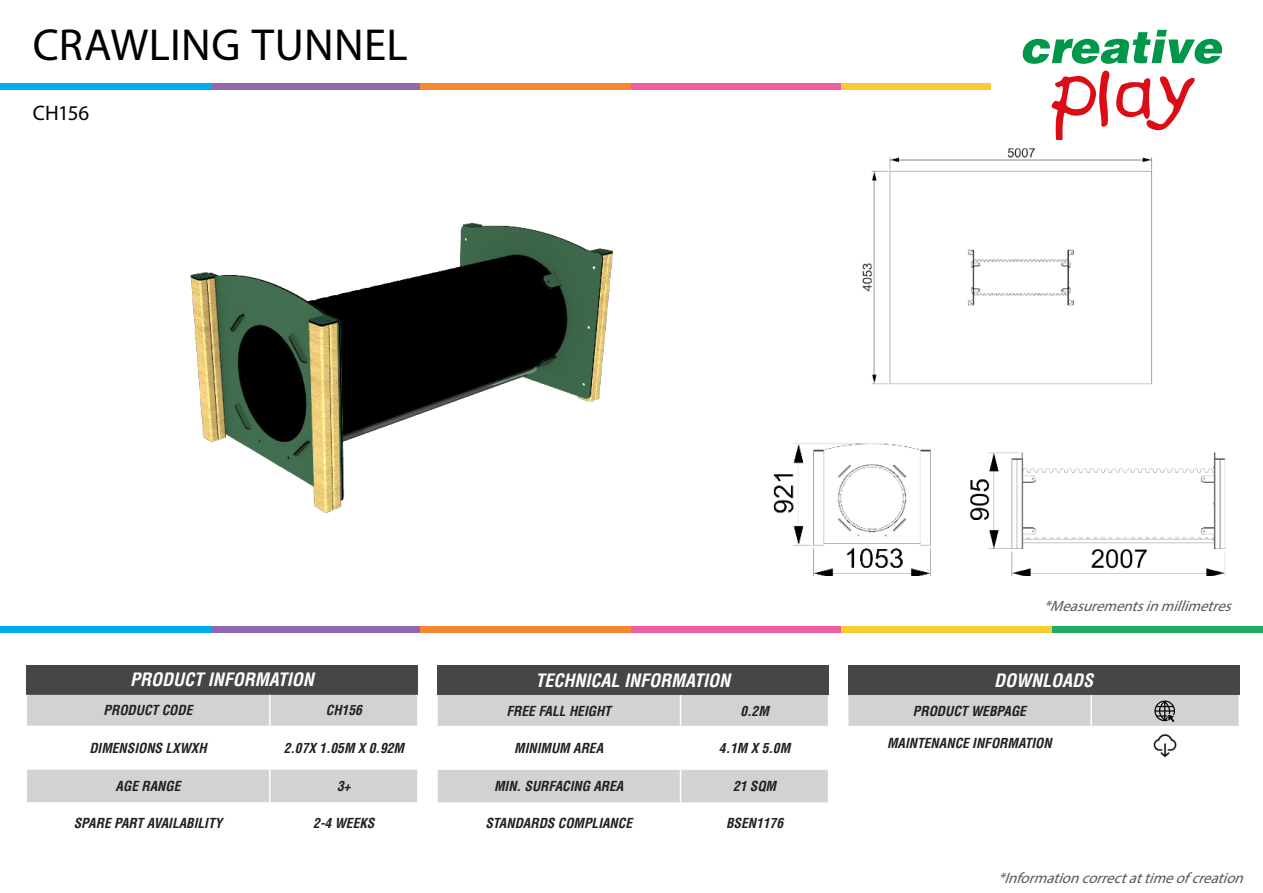
<style>
.page{position:relative;width:1263px;height:893px;background:#fff}
.page>*{position:absolute;margin:0;border:0;box-sizing:border-box;transform-origin:0 0}
.t1{font:45px "Myriad Pro";letter-spacing:.01em;color:#000}
.t2{font:21px "Myriad Pro";letter-spacing:-.015em;color:#000}
.t3{font:italic 700 condensed 18px "Helvetica LT Std";color:#fff}
.t4{font:italic 15px "Myriad Pro";color:#57585a}
.t5{font:italic 700 condensed 13.5px "Helvetica LT Std";color:#231f20}
</style>
<div class="page">
<div style="left:0;top:626px;width:211px;height:6px;background:#00aeef"></div>
<div style="left:211px;top:626px;width:210px;height:6px;background:#9068ad"></div>
<div style="left:420px;top:626px;width:211px;height:6px;background:#f58632"></div>
<div style="left:631px;top:626px;width:210px;height:6px;background:#f05ea2"></div>
<div style="left:841px;top:626px;width:211px;height:6px;background:#f8cc30"></div>
<div style="left:1052px;top:626px;width:211px;height:6px;background:#1cad63"></div>
<svg style="left:1051px;top:70px;width:58px;height:69px"></svg>
<svg style="left:1116px;top:76px;width:79px;height:54px"></svg>
<svg style="left:1022px;top:30px;width:201px;height:34px"></svg>
<img style="left:862px;top:148px;width:290px;height:237px">
<img style="left:970px;top:452px;width:256px;height:124px">
<div style="left:0;top:83px;width:211px;height:7px;background:#00aeef"></div>
<div style="left:211px;top:83px;width:210px;height:7px;background:#9068ad"></div>
<div style="left:420px;top:83px;width:211px;height:7px;background:#f58632"></div>
<div style="left:631px;top:83px;width:210px;height:7px;background:#f05ea2"></div>
<div style="left:841px;top:83px;width:150px;height:7px;background:#f8cc30"></div>
<img style="left:773px;top:443px;width:158px;height:133px">
<div style="left:26px;top:665px;width:392px;height:30px;background:#464646"></div>
<div style="left:27px;top:695px;width:390px;height:31px;background:#d1d2d4"></div>
<div style="left:27px;top:770px;width:390px;height:32px;background:#d1d2d4"></div>
<hr style="left:269px;top:695px;width:2px;height:31px;background:#fff">
<hr style="left:269px;top:770px;width:2px;height:32px;background:#fff">
<div style="left:437px;top:665px;width:392px;height:30px;background:#464646"></div>
<div style="left:438px;top:695px;width:390px;height:31px;background:#d1d2d4"></div>
<div style="left:438px;top:770px;width:390px;height:32px;background:#d1d2d4"></div>
<hr style="left:680px;top:695px;width:1px;height:31px;background:#fff">
<hr style="left:680px;top:770px;width:1px;height:32px;background:#fff">
<div style="left:848px;top:665px;width:391px;height:30px;background:#464646"></div>
<svg style="left:848px;top:695px;width:391px;height:39px"></svg>
<img style="left:1153px;top:734px;width:24px;height:24px">
<img style="left:190px;top:223px;width:423px;height:290px">
<h1 class="t1" style="left:33px;top:18px;width:376px">CRAWLING TUNNEL</h1>
<h2 class="t2" style="left:33px;top:100px;width:58px">CH156</h2>
<h3 class="t3" style="left:130px;top:670px;width:185px">PRODUCT INFORMATION</h3>
<p class="t5" style="left:104px;top:703px;width:90px">PRODUCT CODE</p>
<p class="t5" style="left:326px;top:703px;width:38px">CH156</p>
<p class="t5" style="left:89px;top:740px;width:119px">DIMENSIONS LXWXH</p>
<p class="t5" style="left:284px;top:740px;width:122px">2.07X 1.05M X 0.92M</p>
<p class="t5" style="left:116px;top:778px;width:66px">AGE RANGE</p>
<p class="t5" style="left:337px;top:778px;width:15px">3+</p>
<p class="t5" style="left:74px;top:815px;width:150px">SPARE PART AVAILABILITY</p>
<p class="t5" style="left:313px;top:815px;width:63px">2-4 WEEKS</p>
<h3 class="t3" style="left:535px;top:670px;width:196px">TECHNICAL INFORMATION</h3>
<p class="t5" style="left:506px;top:703px;width:106px">FREE FALL HEIGHT</p>
<p class="t5" style="left:740px;top:703px;width:30px">0.2M</p>
<p class="t5" style="left:514px;top:740px;width:90px">MINIMUM AREA</p>
<p class="t5" style="left:719px;top:740px;width:73px">4.1M X 5.0M</p>
<p class="t5" style="left:494px;top:778px;width:131px">MIN. SURFACING AREA</p>
<p class="t5" style="left:733px;top:778px;width:45px">21 SQM</p>
<p class="t5" style="left:485px;top:816px;width:148px">STANDARDS COMPLIANCE</p>
<p class="t5" style="left:726px;top:816px;width:59px">BSEN1176</p>
<p class="t4" style="left:1044px;top:597px;width:192px">*Measurementsin millimetres</p>
<h3 class="t3" style="left:994px;top:670px;width:101px">DOWNLOADS</h3>
<p class="t5" style="left:913px;top:703px;width:115px">PRODUCT WEBPAGE</p>
<p class="t5" style="left:887px;top:736px;width:166px">MAINTENANCE INFORMATION</p>
<p class="t4" style="left:998px;top:869px;width:250px">*Information correctattime of creation</p>
</div>
